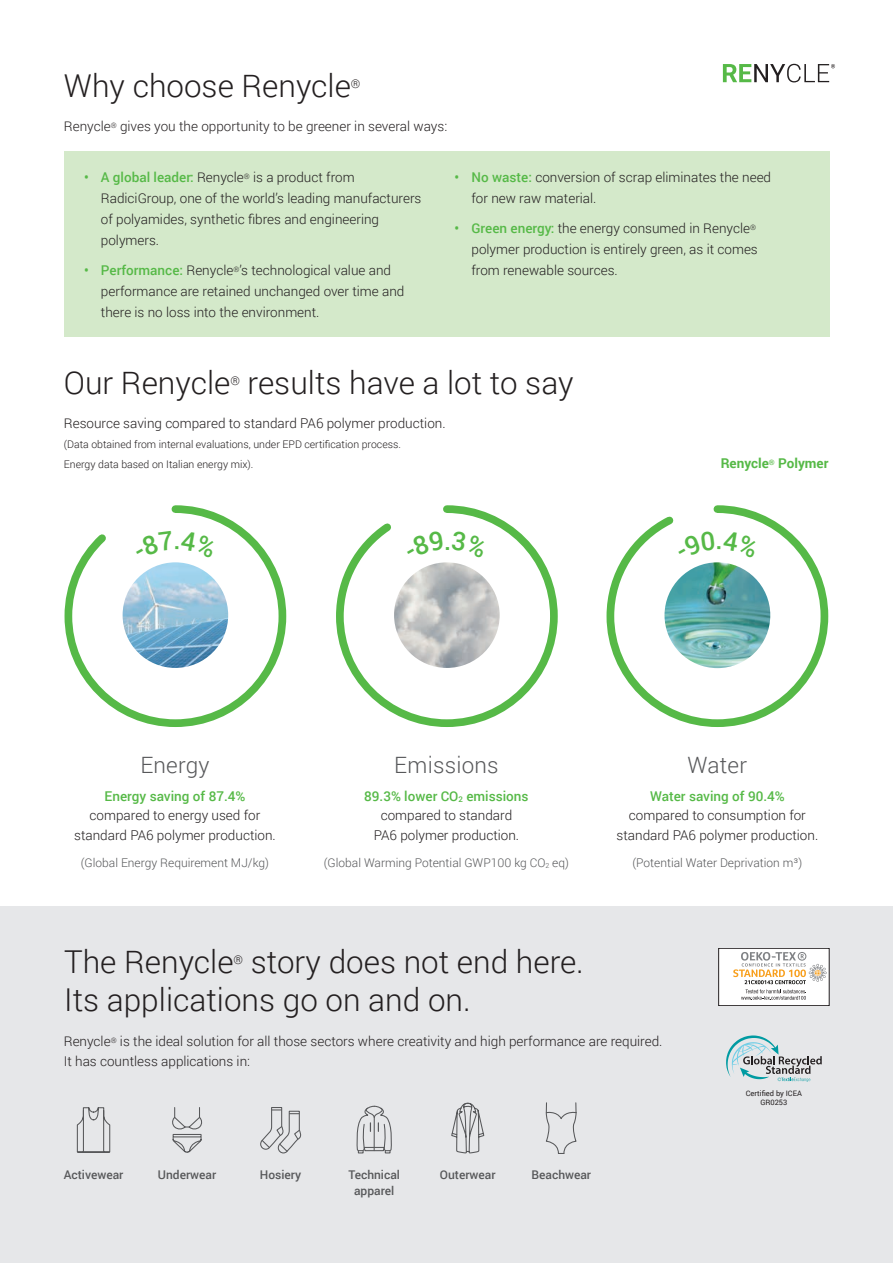
<style>
.page{position:relative;width:893px;height:1263px;background:#fff}
.page>*{position:absolute;margin:0;border:0;box-sizing:border-box;transform-origin:0 0}
.t1{font:300 31.5px "Roboto";color:#231f20}
.t2{font:500 25.8px "Roboto";color:#56b947}
.t3{font:300 22.5px "Roboto";letter-spacing:.01em;color:#57585a}
.t4{font:300 13.5px/21px "Roboto";color:#231f20}
.t5{font:500 13.5px "Roboto";color:#56b947}
.t6{font:700 13.5px "Roboto";color:#56b947}
.t7{font:300 12px "Roboto";color:#57585a}
.t8{font:500 12px "Roboto";color:#57585a}
.t9{font:300 12px "Roboto";color:#231f20}
.t10{font:300 10.5px "Roboto";color:#231f20}
.t11{font:7.5px "Roboto";color:#231f20}
.s1{font-weight:500;color:#56b947}
</style>
<div class="page">
<svg style="left:336px;top:505px;width:222px;height:222px"></svg>
<svg style="left:606px;top:505px;width:223px;height:222px"></svg>
<svg style="left:64px;top:505px;width:223px;height:222px"></svg>
<img style="left:123px;top:562px;width:105px;height:106px;border-radius:53px">
<img style="left:664px;top:562px;width:106px;height:106px;border-radius:53px">
<img style="left:394px;top:562px;width:106px;height:106px;border-radius:53px">
<div style="left:0;top:907px;width:893px;height:356px;background:#e6e7e9"></div>
<svg style="left:260px;top:1107px;width:42px;height:47px"></svg>
<svg style="left:356px;top:1105px;width:36px;height:48px"></svg>
<svg style="left:451px;top:1102px;width:34px;height:52px"></svg>
<svg style="left:76px;top:1107px;width:35px;height:46px"></svg>
<div style="left:173px;top:1134px;width:29px;height:3px;border:1px solid #57585a"></div>
<svg style="left:172px;top:1136px;width:30px;height:17px"></svg>
<svg style="left:172px;top:1107px;width:30px;height:22px"></svg>
<svg style="left:545px;top:1102px;width:32px;height:52px"></svg>
<svg style="left:723px;top:64px;width:112px;height:18px"></svg>
<div style="left:64px;top:151px;width:765px;height:186px;background:#d4e9ca"></div>
<div style="left:719px;top:948px;width:110px;height:58px;background:#fff"></div>
<div style="left:719px;top:948px;width:110px;height:58px;border:1px solid #231f20"></div>
<svg style="left:733px;top:952px;width:94px;height:48px"></svg>
<svg style="left:726px;top:1035px;width:96px;height:47px"></svg>
<svg style="left:136px;top:531px;width:81px;height:27px"></svg>
<svg style="left:407px;top:531px;width:36px;height:25px"></svg>
<svg style="left:452px;top:531px;width:36px;height:27px"></svg>
<svg style="left:678px;top:531px;width:81px;height:27px"></svg>
<p class="t1" style="left:64px;top:64px;width:289px">Why choose Renycle</p>
<p class="t9" style="left:351px;top:75px;width:11px">®</p>
<p class="t4" style="left:64px;top:115px;width:385px">Renycle<sup>®</sup> gives you the opportunity to be greener in several ways:</p>
<p class="t5" style="left:84px;top:168px;width:6px">•</p>
<p class="t5" style="left:84px;top:261px;width:6px">•</p>
<p class="t4" style="left:101px;top:167px;width:322px"><span class="s1">A global leader:</span> Renycle<sup>®</sup> is a product from RadiciGroup, one of the world’s leading manufacturers of polyamides, synthetic fibres and engineering polymers.</p>
<p class="t4" style="left:101px;top:259px;width:305px"><span class="s1">Performance:</span> Renycle<sup>®</sup>’s technological value and performance are retained unchanged over time and there is no loss into the environment.</p>
<p class="t5" style="left:454px;top:168px;width:6px">•</p>
<p class="t5" style="left:454px;top:219px;width:6px">•</p>
<p class="t4" style="left:471px;top:167px;width:301px"><span class="s1">No waste:</span> conversion of scrap eliminates the need for new raw material.</p>
<p class="t4" style="left:471px;top:217px;width:288px"><span class="s1">Green energy:</span> the energy consumed in Renycle<sup>® </sup>polymer production is entirely green, as it comes from renewable sources.</p>
<p class="t1" style="left:64px;top:361px;width:168px">Our Renycle</p>
<p class="t9" style="left:230px;top:372px;width:11px">®</p>
<p class="t1" style="left:248px;top:361px;width:327px">results have a lot to say</p>
<p class="t4" style="left:64px;top:413px;width:383px">Resource saving compared to standard PA6 polymer production.</p>
<p class="t10" style="left:64px;top:437px;width:339px">(Data obtained from internal evaluations, under EPD certification process.</p>
<p class="t10" style="left:64px;top:456px;width:191px">Energy data based on Italian energy mix).</p>
<p class="t2" style="left:444px;top:522px;width:9px">.</p>
<p class="t6" style="left:721px;top:453px;width:109px">Renycle<sup>®</sup> Polymer</p>
<p class="t3" style="left:394px;top:749px;width:106px">Emissions</p>
<p class="t3" style="left:140px;top:749px;width:71px">Energy</p>
<p class="t3" style="left:688px;top:749px;width:61px">Water</p>
<p class="t5" style="left:105px;top:786px;width:142px">Energy saving of 87.4%</p>
<p class="t4" style="left:74px;top:805px;width:203px;line-height:19.5px;text-align:center">compared to energy used for standard PA6 polymer production.</p>
<p class="t7" style="left:81px;top:854px;width:190px">(Global Energy Requirement MJ/kg)</p>
<p class="t5" style="left:364px;top:786px;width:166px">89.3% lower CO<sub>2</sub> emissions</p>
<p class="t4" style="left:381px;top:804px;width:133px">compared to standard</p>
<p class="t4" style="left:374px;top:824px;width:147px">PA6 polymer production.</p>
<p class="t7" style="left:324px;top:854px;width:247px">(Global Warming Potential GWP100 kg CO<sub>2</sub> eq)</p>
<p class="t5" style="left:650px;top:786px;width:136px">Water saving of 90.4%</p>
<p class="t4" style="left:617px;top:805px;width:203px;line-height:19.5px;text-align:center">compared to consumption for standard PA6 polymer production.</p>
<p class="t7" style="left:632px;top:854px;width:171px">(Potential Water Deprivation m³)</p>
<p class="t1" style="left:64px;top:940px;width:171px">The Renycle</p>
<p class="t9" style="left:234px;top:951px;width:11px">®</p>
<p class="t1" style="left:251px;top:940px;width:334px">story does not end here.</p>
<p class="t1" style="left:64px;top:978px;width:408px">Its applications go on and on.</p>
<p class="t4" style="left:64px;top:1030px;width:600px">Renycle<sup>®</sup> is the ideal solution for all those sectors where creativity and high performance are required.</p>
<p class="t4" style="left:64px;top:1050px;width:188px">It has countless applications in:</p>
<p class="t8" style="left:64px;top:1166px;width:61px">Activewear</p>
<p class="t8" style="left:158px;top:1166px;width:60px">Underwear</p>
<p class="t8" style="left:260px;top:1166px;width:43px">Hosiery</p>
<p class="t8" style="left:348px;top:1166px;width:53px">Technical</p>
<p class="t8" style="left:440px;top:1166px;width:57px">Outerwear</p>
<p class="t8" style="left:531px;top:1166px;width:61px">Beachwear</p>
<p class="t8" style="left:354px;top:1183px;width:42px">apparel</p>
<p class="t11" style="left:746px;top:1088px;width:58px">Certifi ed by ICEA</p>
<p class="t11" style="left:760px;top:1097px;width:28px">GR0253</p>
</div>
